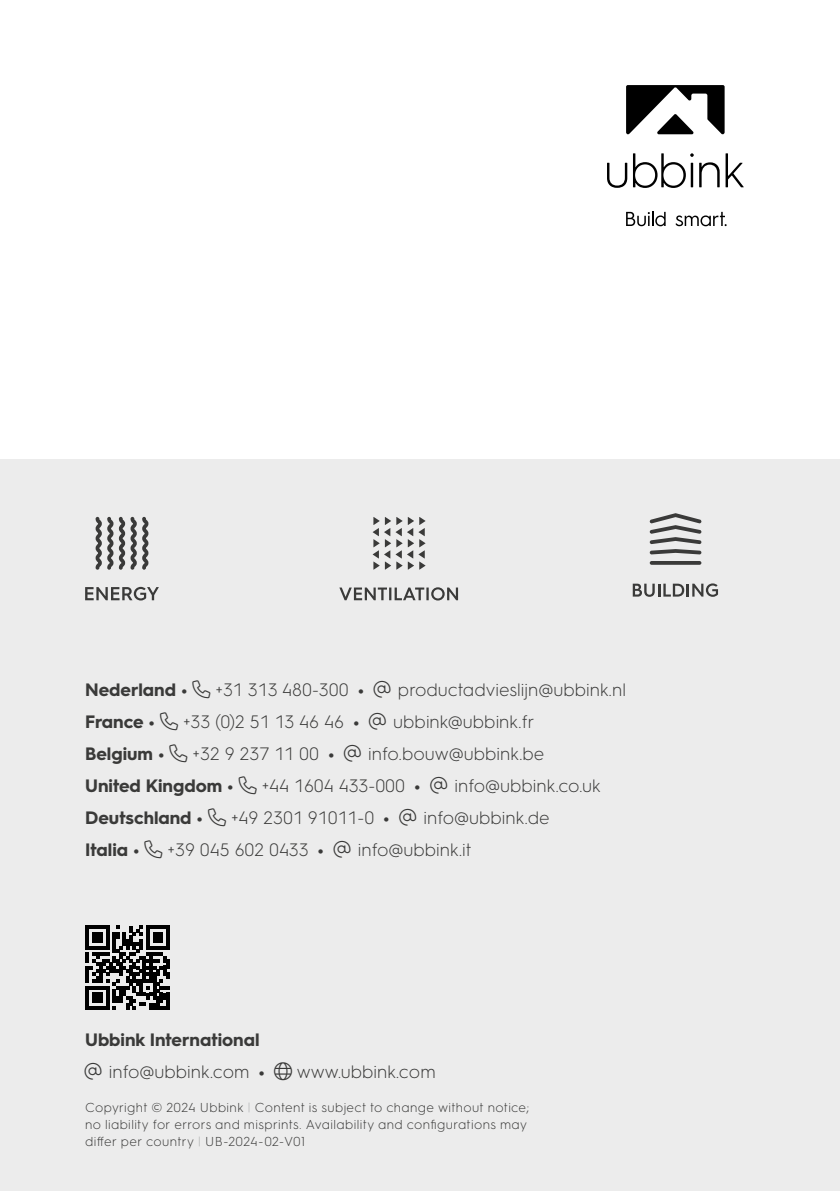
<style>
.page{position:relative;width:840px;height:1191px;background:#fff}
.page>*{position:absolute;margin:0;border:0;box-sizing:border-box;transform-origin:0 0}
.t1{font:300 18px "HGS3";color:#3a3a39}
.t2{font:700 18px/32px "HGS3";color:#3a3a39}
.t3{font:300 13px/17px "HGS3";letter-spacing:.025em;color:#3a3a39}
.s1{font-weight:700}
.s2{font-weight:300}
.s3{color:#b1b2b3}
</style>
<div class="page">
<div style="left:0;top:459px;width:839px;height:732px;background:#ececec"></div>
<svg style="left:725px;top:153px;width:18px;height:34px"></svg>
<svg style="left:607px;top:153px;width:112px;height:35px"></svg>
<svg style="left:626px;top:212px;width:39px;height:14px"></svg>
<svg style="left:675px;top:212px;width:51px;height:14px"></svg>
<svg style="left:626px;top:85px;width:98px;height:49px"></svg>
<svg style="left:95px;top:517px;width:53px;height:52px"></svg>
<svg style="left:85px;top:587px;width:74px;height:13px"></svg>
<svg style="left:372px;top:517px;width:53px;height:52px"></svg>
<svg style="left:339px;top:587px;width:119px;height:13px"></svg>
<svg style="left:649px;top:513px;width:52px;height:52px"></svg>
<svg style="left:632px;top:583px;width:85px;height:14px"></svg>
<svg style="left:86px;top:925px;width:83px;height:84px"></svg>
<p class="t2" style="left:85px;top:673px;width:104px">Nederland •</p>
<p class="t1" style="left:215px;top:678px;width:150px">+31 313 480-300 <span class="s1">•</span></p>
<p class="t1" style="left:398px;top:678px;width:229px">productadvieslijn@ubbink.nl</p>
<p class="t2" style="left:85px;top:705px;width:71px">France •</p>
<p class="t1" style="left:183px;top:710px;width:178px">+33 (0)2 51 13 46 46 <span class="s1">•</span></p>
<p class="t1" style="left:393px;top:710px;width:143px">ubbink@ubbink.fr</p>
<p class="t2" style="left:85px;top:737px;width:81px">Belgium •</p>
<p class="t1" style="left:192px;top:742px;width:143px">+32 9 237 11 00 <span class="s1">•</span></p>
<p class="t1" style="left:368px;top:742px;width:177px">info.bouw@ubbink.be</p>
<p class="t2" style="left:85px;top:769px;width:150px">United Kingdom •</p>
<p class="t1" style="left:261px;top:774px;width:160px">+44 1604 433-000 <span class="s1">•</span></p>
<p class="t1" style="left:454px;top:774px;width:148px">info@ubbink.co.uk</p>
<p class="t2" style="left:85px;top:801px;width:119px">Deutschland •</p>
<p class="t1" style="left:231px;top:806px;width:160px">+49 2301 91011-0 <span class="s1">•</span></p>
<p class="t1" style="left:423px;top:806px;width:127px">info@ubbink.de</p>
<p class="t2" style="left:85px;top:833px;width:56px">Italia •</p>
<p class="t1" style="left:167px;top:838px;width:158px">+39 045 602 0433 <span class="s1">•</span></p>
<p class="t1" style="left:357px;top:838px;width:115px">info@ubbink.it</p>
<p class="t2" style="left:109px;top:1022px;width:158px;text-indent:-24px">Ubbink International <span class="s2">info@ubbink.com</span> •</p>
<p class="t1" style="left:297px;top:1059px;width:140px">www.ubbink.com</p>
<p class="t3" style="left:85px;top:1097px;width:445px">Copyright © 2024 Ubbink <span class="s3">|</span> Content is subject to change without notice; no liability for errors and misprints. Availability and configurations may differ per country <span class="s3">|</span> UB-2024-02-V01</p>
</div>
